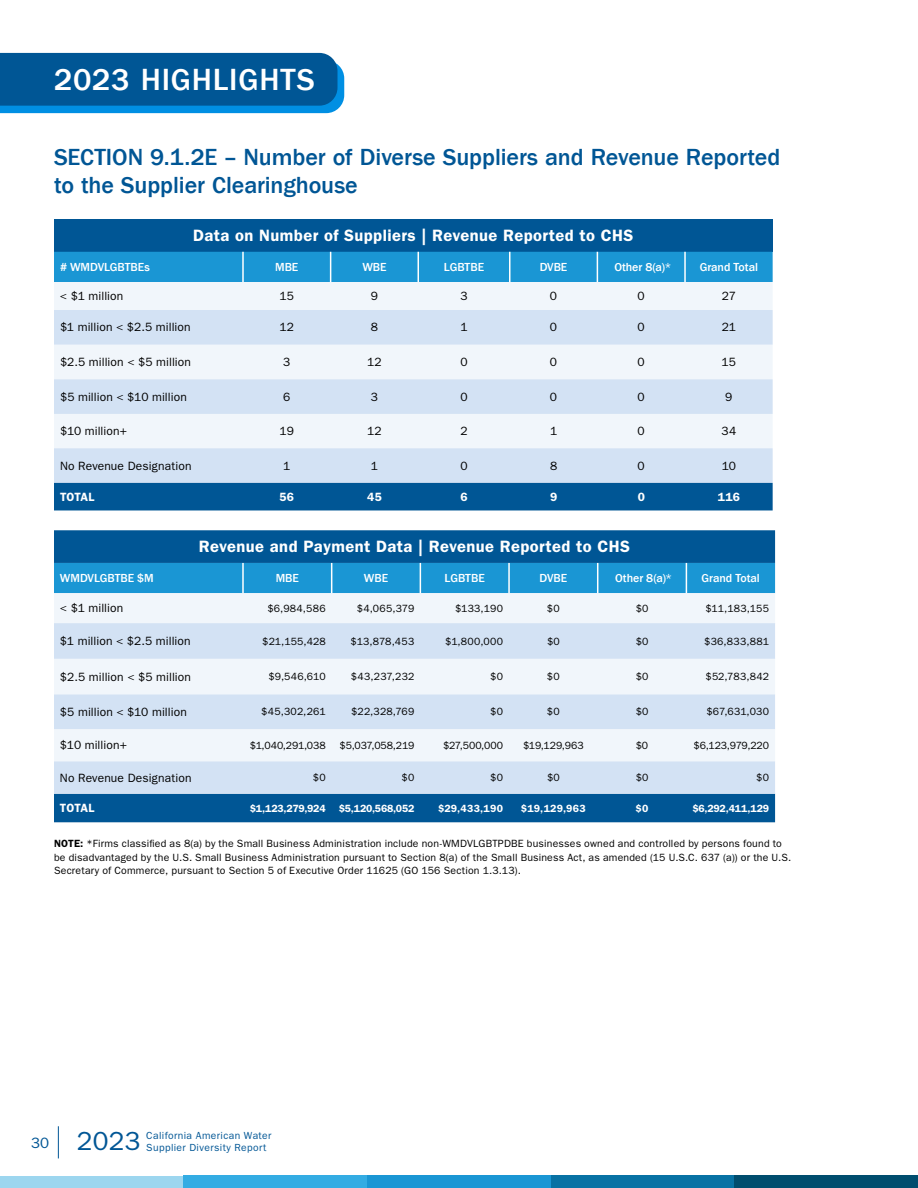
<style>
.page{position:relative;width:918px;height:1188px;background:#fff}
.page>*{position:absolute;margin:0;border:0;box-sizing:border-box;transform-origin:0 0}
.t1{font:500 31.5px "Franklin Gothic LT";letter-spacing:.025em;color:#fff}
.t2{font:26.25px "ITC Franklin Gothic Std";color:#005695}
.t3{font:500 24px/28.8px "Franklin Gothic LT";letter-spacing:-.005em;color:#005695}
.t4{font:600 16.5px "ITC Franklin Gothic Std";letter-spacing:.025em;color:#fff}
.t5{font:12px "ITC Franklin Gothic Std";letter-spacing:.01em;color:#000}
.t6{font:500 12px "Franklin Gothic LT";letter-spacing:-.005em;color:#fff}
.t7{font:600 12px "ITC Franklin Gothic Std";letter-spacing:.01em;color:#fff}
.t8{font:10.5px/13.5px "ITC Franklin Gothic Std";letter-spacing:.015em;color:#000}
.t9{font:600 10.5px "ITC Franklin Gothic Std";letter-spacing:-.01em;color:#fff}
.t10{font:10.5px "ITC Franklin Gothic Std";letter-spacing:-.02em;color:#000}
.t11{font:10.5px "ITC Franklin Gothic Std";letter-spacing:-.005em;color:#000}
.t12{font:10.35px/11.2px "ITC Franklin Gothic Std";letter-spacing:.04em;color:#005695}
.s1{font-weight:600}
.s2{font-size:15px}
</style>
<div class="page">
<hr style="left:58px;top:1126px;width:1px;height:32px;background:#005695">
<div style="left:367px;top:1176px;width:184px;height:12px;background:#1a96d4"></div>
<div style="left:0;top:1176px;width:184px;height:12px;background:#9cd6ef"></div>
<div style="left:184px;top:1176px;width:183px;height:12px;background:#33ace3"></div>
<div style="left:551px;top:1176px;width:183px;height:12px;background:#0872a4"></div>
<div style="left:734px;top:1176px;width:184px;height:12px;background:#004d6e"></div>
<div style="left:54px;top:219px;width:719px;height:33px;background:#005695"></div>
<div style="left:54px;top:252px;width:719px;height:30px;background:#1a96d4"></div>
<div style="left:54px;top:282px;width:719px;height:28px;background:#f1f6fb"></div>
<svg style="left:54px;top:310px;width:719px;height:173px;fill:#d3e2f4"></svg>
<div style="left:54px;top:483px;width:719px;height:27px;background:#005695"></div>
<hr style="left:242px;top:252px;width:2px;height:30px;background:#fff">
<hr style="left:330px;top:252px;width:1px;height:30px;background:#fff">
<hr style="left:418px;top:252px;width:1px;height:30px;background:#fff">
<hr style="left:509px;top:252px;width:2px;height:30px;background:#fff">
<hr style="left:597px;top:252px;width:1px;height:30px;background:#fff">
<hr style="left:684px;top:252px;width:2px;height:30px;background:#fff">
<div style="left:54px;top:530px;width:721px;height:292px;background:#005695"></div>
<div style="left:54px;top:563px;width:721px;height:30px;background:#1a96d4"></div>
<div style="left:54px;top:593px;width:721px;height:30px;background:#f1f6fb"></div>
<svg style="left:54px;top:623px;width:721px;height:171px;fill:#d3e2f4"></svg>
<hr style="left:242px;top:563px;width:2px;height:30px;background:#fff">
<hr style="left:331px;top:563px;width:1px;height:30px;background:#fff">
<hr style="left:420px;top:563px;width:1px;height:30px;background:#fff">
<hr style="left:508px;top:563px;width:2px;height:30px;background:#fff">
<hr style="left:597px;top:563px;width:1px;height:30px;background:#fff">
<hr style="left:686px;top:563px;width:1px;height:30px;background:#fff">
<svg style="left:0;top:53px;width:344px;height:60px;background:#025fa0"></svg>
<h1 class="t1" style="left:54px;top:62px;width:262px">2023 HIGHLIGHTS</h1>
<h3 class="t3" style="left:54px;top:142px;width:728px">SECTION 9.1.2E – Number of Diverse Suppliers and Revenue Reported to the Supplier Clearinghouse</h3>
<h3 class="t4" style="left:193px;top:226px;width:442px">Data on Number of Suppliers | Revenue Reported to CHS</h3>
<p class="t6" style="left:60px;top:260px;width:91px"># WMDVLGBTBEs</p>
<p class="t6" style="left:275px;top:260px;width:25px">MBE</p>
<p class="t6" style="left:362px;top:260px;width:26px">WBE</p>
<p class="t6" style="left:444px;top:260px;width:42px">LGBTBE</p>
<p class="t6" style="left:540px;top:260px;width:29px">DVBE</p>
<p class="t6" style="left:614px;top:260px;width:58px">Other 8(a)*</p>
<p class="t6" style="left:700px;top:260px;width:60px">Grand Total</p>
<p class="t5" style="left:60px;top:289px;width:65px">&lt; $1 million</p>
<p class="t5" style="left:280px;top:289px;width:16px">15</p>
<p class="t5" style="left:371px;top:289px;width:9px">9</p>
<p class="t5" style="left:460px;top:289px;width:9px">3</p>
<p class="t5" style="left:550px;top:289px;width:9px">0</p>
<p class="t5" style="left:638px;top:289px;width:9px">0</p>
<p class="t5" style="left:722px;top:289px;width:16px">27</p>
<p class="t5" style="left:60px;top:320px;width:132px">$1 million &lt; $2.5 million</p>
<p class="t5" style="left:280px;top:320px;width:16px">12</p>
<p class="t5" style="left:371px;top:320px;width:9px">8</p>
<p class="t5" style="left:460px;top:320px;width:9px">1</p>
<p class="t5" style="left:550px;top:320px;width:9px">0</p>
<p class="t5" style="left:638px;top:320px;width:9px">0</p>
<p class="t5" style="left:722px;top:320px;width:16px">21</p>
<p class="t5" style="left:60px;top:355px;width:133px">$2.5 million &lt; $5 million</p>
<p class="t5" style="left:283px;top:355px;width:9px">3</p>
<p class="t5" style="left:367px;top:355px;width:16px">12</p>
<p class="t5" style="left:460px;top:355px;width:9px">0</p>
<p class="t5" style="left:550px;top:355px;width:9px">0</p>
<p class="t5" style="left:638px;top:355px;width:9px">0</p>
<p class="t5" style="left:722px;top:355px;width:16px">15</p>
<p class="t5" style="left:60px;top:390px;width:128px">$5 million &lt; $10 million</p>
<p class="t5" style="left:283px;top:390px;width:9px">6</p>
<p class="t5" style="left:371px;top:390px;width:9px">3</p>
<p class="t5" style="left:460px;top:390px;width:9px">0</p>
<p class="t5" style="left:550px;top:390px;width:9px">0</p>
<p class="t5" style="left:638px;top:390px;width:9px">0</p>
<p class="t5" style="left:725px;top:390px;width:9px">9</p>
<p class="t5" style="left:60px;top:424px;width:68px">$10 million+</p>
<p class="t5" style="left:280px;top:424px;width:16px">19</p>
<p class="t5" style="left:367px;top:424px;width:16px">12</p>
<p class="t5" style="left:460px;top:424px;width:9px">2</p>
<p class="t5" style="left:550px;top:424px;width:9px">1</p>
<p class="t5" style="left:638px;top:424px;width:9px">0</p>
<p class="t5" style="left:722px;top:424px;width:16px">34</p>
<p class="t5" style="left:60px;top:459px;width:133px">No Revenue Designation</p>
<p class="t5" style="left:283px;top:459px;width:9px">1</p>
<p class="t5" style="left:371px;top:459px;width:9px">1</p>
<p class="t5" style="left:460px;top:459px;width:9px">0</p>
<p class="t5" style="left:550px;top:459px;width:9px">8</p>
<p class="t5" style="left:638px;top:459px;width:9px">0</p>
<p class="t5" style="left:722px;top:459px;width:16px">10</p>
<p class="t7" style="left:60px;top:490px;width:36px">TOTAL</p>
<p class="t7" style="left:280px;top:490px;width:16px">56</p>
<p class="t7" style="left:367px;top:490px;width:16px">45</p>
<p class="t7" style="left:460px;top:490px;width:9px">6</p>
<p class="t7" style="left:550px;top:490px;width:9px">9</p>
<p class="t7" style="left:638px;top:490px;width:9px">0</p>
<p class="t7" style="left:718px;top:490px;width:24px">116</p>
<h3 class="t4" style="left:199px;top:537px;width:433px">Revenue and Payment Data | Revenue Reported to CHS</h3>
<p class="t6" style="left:60px;top:571px;width:95px">WMDVLGBTBE $M</p>
<p class="t6" style="left:276px;top:571px;width:25px">MBE</p>
<p class="t6" style="left:364px;top:571px;width:26px">WBE</p>
<p class="t6" style="left:445px;top:571px;width:42px">LGBTBE</p>
<p class="t6" style="left:540px;top:571px;width:29px">DVBE</p>
<p class="t6" style="left:615px;top:571px;width:58px">Other 8(a)*</p>
<p class="t6" style="left:702px;top:571px;width:60px">Grand Total</p>
<p class="t5" style="left:60px;top:601px;width:65px">&lt; $1 million</p>
<p class="t8" style="left:267px;top:602px;width:60px">$6,984,586</p>
<p class="t8" style="left:357px;top:602px;width:59px">$4,065,379</p>
<p class="t8" style="left:455px;top:602px;width:49px">$133,190</p>
<p class="t8" style="left:547px;top:602px;width:14px">$0</p>
<p class="t8" style="left:636px;top:602px;width:14px">$0</p>
<p class="t8" style="left:705px;top:602px;width:65px">$11,183,155</p>
<p class="t5" style="left:60px;top:634px;width:132px">$1 million &lt; $2.5 million</p>
<p class="t8" style="left:262px;top:634px;width:65px">$21,155,428</p>
<p class="t8" style="left:351px;top:634px;width:65px">$13,878,453</p>
<p class="t8" style="left:445px;top:634px;width:59px">$1,800,000</p>
<p class="t8" style="left:547px;top:634px;width:14px">$0</p>
<p class="t8" style="left:636px;top:634px;width:14px">$0</p>
<p class="t8" style="left:704px;top:634px;width:66px">$36,833,881</p>
<p class="t5" style="left:60px;top:670px;width:133px">$2.5 million &lt; $5 million</p>
<p class="t8" style="left:269px;top:670px;width:59px">$9,546,610</p>
<p class="t8" style="left:351px;top:670px;width:65px">$43,237,232</p>
<p class="t8" style="left:490px;top:670px;width:14px">$0</p>
<p class="t8" style="left:547px;top:670px;width:14px">$0</p>
<p class="t8" style="left:636px;top:670px;width:14px">$0</p>
<p class="t8" style="left:706px;top:670px;width:65px">$52,783,842</p>
<p class="t5" style="left:60px;top:705px;width:128px">$5 million &lt; $10 million</p>
<p class="t8" style="left:261px;top:705px;width:66px">$45,302,261</p>
<p class="t8" style="left:351px;top:705px;width:65px">$22,328,769</p>
<p class="t8" style="left:490px;top:705px;width:14px">$0</p>
<p class="t8" style="left:547px;top:705px;width:14px">$0</p>
<p class="t8" style="left:636px;top:705px;width:14px">$0</p>
<p class="t8" style="left:706px;top:705px;width:64px">$67,631,030</p>
<p class="t5" style="left:60px;top:738px;width:68px">$10 million+</p>
<p class="t11" style="left:250px;top:739px;width:77px">$1,040,291,038</p>
<p class="t10" style="left:340px;top:739px;width:76px">$5,037,058,219</p>
<p class="t8" style="left:443px;top:739px;width:62px">$27,500,000</p>
<p class="t8" style="left:523px;top:739px;width:62px">$19,129,963</p>
<p class="t8" style="left:636px;top:739px;width:14px">$0</p>
<p class="t10" style="left:694px;top:739px;width:77px">$6,123,979,220</p>
<p class="t5" style="left:60px;top:771px;width:133px">No Revenue Designation</p>
<p class="t8" style="left:313px;top:771px;width:14px">$0</p>
<p class="t8" style="left:402px;top:771px;width:14px">$0</p>
<p class="t8" style="left:490px;top:771px;width:14px">$0</p>
<p class="t8" style="left:547px;top:771px;width:14px">$0</p>
<p class="t8" style="left:636px;top:771px;width:14px">$0</p>
<p class="t8" style="left:756px;top:771px;width:14px">$0</p>
<p class="t7" style="left:60px;top:801px;width:36px">TOTAL</p>
<p class="t9" style="left:250px;top:802px;width:166px">$1,123,279,924 $5,120,568,052</p>
<p class="t9" style="left:438px;top:802px;width:67px">$29,433,190</p>
<p class="t9" style="left:521px;top:802px;width:66px">$19,129,963</p>
<p class="t9" style="left:636px;top:802px;width:14px">$0</p>
<p class="t9" style="left:692px;top:802px;width:78px">$6,292,411,129</p>
<p class="t8" style="left:54px;top:837px;width:739px"><span class="s1">NOTE:</span> *Firms classified as 8(a) by the Small Business Administration include non-WMDVLGBTPDBE businesses owned and controlled by persons found to be disadvantaged by the U.S. Small Business Administration pursuant to Section 8(a) of the Small Business Act, as amended (15 U.S.C. 637 (a)) or the U.S.<br>Secretary of Commerce, pursuant to Section 5 of Executive Order 11625 (GO 156 Section 1.3.13).</p>
<h2 class="t2" style="left:31px;top:1126px;width:111px"><span class="s2">30</span> 2023</h2>
<p class="t12" style="left:146px;top:1130px;width:127px">California American Water<br>Supplier Diversity Report</p>
</div>
